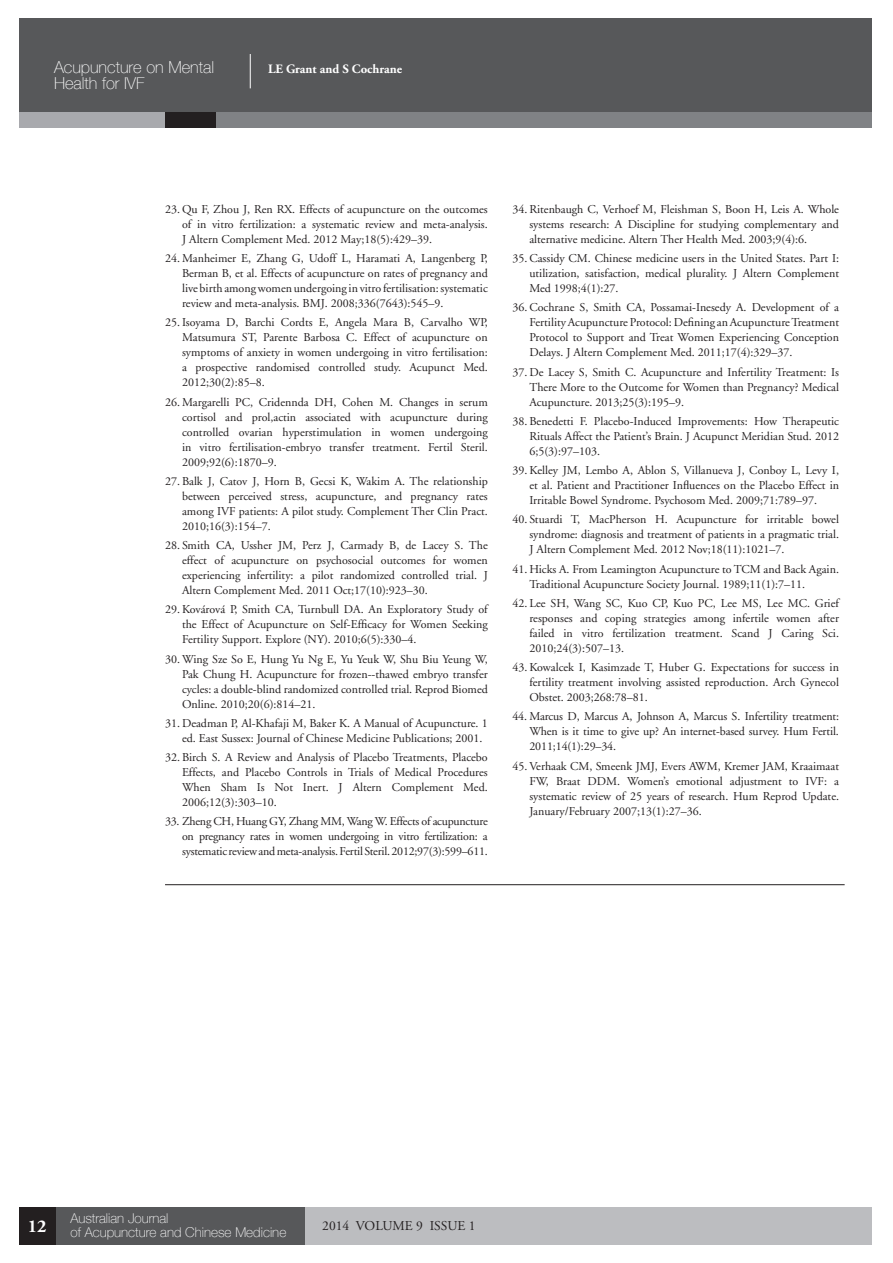
<style>
.page{position:relative;width:893px;height:1263px;background:#fff}
.page>*{position:absolute;margin:0;border:0;box-sizing:border-box;transform-origin:0 0}
.t1{font:700 18px "Adobe Garamond Pro";color:#fff}
.article_title_header{font:100 16.5px "Helvetica Neue";color:#fff}
.footer_-_title{font:100 13.5px "Helvetica Neue";color:#fff}
.footer_-_volume__iss{font:13.5px "Adobe Garamond Pro";color:#231f20}
.article_title_header-2{font:700 12.75px "Adobe Garamond Pro";color:#fff}
.article_references_b{font:12px/15px "Adobe Garamond";color:#231f20;text-align:justify}
</style>
<div class="page">
<div style="left:19px;top:18px;width:853px;height:103px;background:#57585a"></div>
<div style="left:19px;top:113px;width:852px;height:15px;background:#a8a9ad"></div>
<div style="left:165px;top:113px;width:706px;height:15px;background:#231f20"></div>
<div style="left:216px;top:113px;width:656px;height:15px;background:#808285"></div>
<div style="left:19px;top:1207px;width:853px;height:37px;background:#bcbdc0"></div>
<div style="left:55px;top:1207px;width:250px;height:37px;background:#57585a"></div>
<div style="left:19px;top:1207px;width:37px;height:37px;background:#231f20"></div>
<hr style="left:250px;top:54px;width:1px;height:34px;background:#fff">
<hr style="left:165px;top:884px;width:680px;height:1px;background:#231f20">
<p class="article_title_header" style="left:54px;top:58px;width:162px">Acupuncture on Mental</p>
<p class="article_title_header-2" style="left:268px;top:61px;width:136px">LE Grant and S Cochrane</p>
<p class="article_title_header" style="left:54px;top:74px;width:92px">Health for IVF</p>
<p class="article_references_b" style="left:182px;top:202px;width:307px;text-indent:-17px">23. Qu F, Zhou J, Ren RX. Effects of acupuncture on the outcomes of in vitro fertilization: a systematic review and meta-analysis.<br>J Altern Complement Med. 2012 May;18(5):429–39.</p>
<p class="article_references_b" style="left:182px;top:251px;width:307px;text-indent:-17px">24. Manheimer E, Zhang G, Udoff L, Haramati A, Langenberg P, Berman B, et al. Effects of acupuncture on rates of pregnancy and live birth among women undergoing in vitro fertilisation: systematic review and meta-analysis. BMJ. 2008;336(7643):545–9.</p>
<p class="article_references_b" style="left:182px;top:315px;width:307px;text-indent:-17px">25. Isoyama D, Barchi Cordts E, Angela Mara B, Carvalho WP, Matsumura ST, Parente Barbosa C. Effect of acupuncture on symptoms of anxiety in women undergoing in vitro fertilisation: a prospective randomised controlled study. Acupunct Med.<br>2012;30(2):85–8.</p>
<p class="article_references_b" style="left:182px;top:395px;width:307px;text-indent:-17px">26. Margarelli PC, Cridennda DH, Cohen M. Changes in serum cortisol and prol,actin associated with acupuncture during controlled ovarian hyperstimulation in women undergoing in vitro fertilisation-embryo transfer treatment. Fertil Steril.<br>2009;92(6):1870–9.</p>
<p class="article_references_b" style="left:182px;top:474px;width:307px;text-indent:-17px">27. Balk J, Catov J, Horn B, Gecsi K, Wakim A. The relationship between perceived stress, acupuncture, and pregnancy rates among IVF patients: A pilot study. Complement Ther Clin Pract.<br>2010;16(3):154–7.</p>
<p class="article_references_b" style="left:182px;top:538px;width:307px;text-indent:-17px">28. Smith CA, Ussher JM, Perz J, Carmady B, de Lacey S. The effect of acupuncture on psychosocial outcomes for women experiencing infertility: a pilot randomized controlled trial. J Altern Complement Med. 2011 Oct;17(10):923–30.</p>
<p class="article_references_b" style="left:182px;top:602px;width:307px;text-indent:-17px">29. Kovárová P, Smith CA, Turnbull DA. An Exploratory Study of the Effect of Acupuncture on Self-Efficacy for Women Seeking Fertility Support. Explore (NY). 2010;6(5):330–4.</p>
<p class="article_references_b" style="left:182px;top:652px;width:307px;text-indent:-17px">30. Wing Sze So E, Hung Yu Ng E, Yu Yeuk W, Shu Biu Yeung W, Pak Chung H. Acupuncture for frozen--thawed embryo transfer cycles: a double-blind randomized controlled trial. Reprod Biomed Online. 2010;20(6):814–21.</p>
<p class="article_references_b" style="left:182px;top:716px;width:307px;text-indent:-17px">31. Deadman P, Al-Khafaji M, Baker K. A Manual of Acupuncture. 1 ed. East Sussex: Journal of Chinese Medicine Publications; 2001.</p>
<p class="article_references_b" style="left:182px;top:750px;width:307px;text-indent:-17px">32. Birch S. A Review and Analysis of Placebo Treatments, Placebo Effects, and Placebo Controls in Trials of Medical Procedures When Sham Is Not Inert. J Altern Complement Med.<br>2006;12(3):303–10.</p>
<p class="article_references_b" style="left:182px;top:814px;width:307px;text-indent:-17px">33. Zheng CH, Huang GY, Zhang MM, Wang W. Effects of acupuncture on pregnancy rates in women undergoing in vitro fertilization: a systematic review and meta-analysis. Fertil Steril. 2012;97(3):599–611.</p>
<p class="article_references_b" style="left:529px;top:202px;width:311px;text-indent:-17px">34. Ritenbaugh C, Verhoef M, Fleishman S, Boon H, Leis A. Whole systems research: A Discipline for studying complementary and alternative medicine. Altern Ther Health Med. 2003;9(4):6.</p>
<p class="article_references_b" style="left:529px;top:251px;width:311px;text-indent:-17px">35. Cassidy CM. Chinese medicine users in the United States. Part I: utilization, satisfaction, medical plurality. J Altern Complement Med 1998;4(1):27.</p>
<p class="article_references_b" style="left:529px;top:300px;width:311px;text-indent:-17px">36. Cochrane S, Smith CA, Possamai-Inesedy A. Development of a Fertility Acupuncture Protocol: Defining an Acupuncture Treatment Protocol to Support and Treat Women Experiencing Conception Delays. J Altern Complement Med. 2011;17(4):329–37.</p>
<p class="article_references_b" style="left:529px;top:365px;width:311px;text-indent:-17px">37. De Lacey S, Smith C. Acupuncture and Infertility Treatment: Is There More to the Outcome for Women than Pregnancy? Medical Acupuncture. 2013;25(3):195–9.</p>
<p class="article_references_b" style="left:529px;top:414px;width:311px;text-indent:-17px">38. Benedetti F. Placebo-Induced Improvements: How Therapeutic Rituals Affect the Patient’s Brain. J Acupunct Meridian Stud. 2012<br>6;5(3):97–103.</p>
<p class="article_references_b" style="left:529px;top:463px;width:311px;text-indent:-17px">39. Kelley JM, Lembo A, Ablon S, Villanueva J, Conboy L, Levy I, et al. Patient and Practitioner Influences on the Placebo Effect in Irritable Bowel Syndrome. Psychosom Med. 2009;71:789–97.</p>
<p class="article_references_b" style="left:529px;top:512px;width:311px;text-indent:-17px">40. Stuardi T, MacPherson H. Acupuncture for irritable bowel syndrome: diagnosis and treatment of patients in a pragmatic trial.<br>J Altern Complement Med. 2012 Nov;18(11):1021–7.</p>
<p class="article_references_b" style="left:529px;top:562px;width:311px;text-indent:-17px">41. Hicks A. From Leamington Acupuncture to TCM and Back Again.<br>Traditional Acupuncture Society Journal. 1989;11(1):7–11.</p>
<p class="article_references_b" style="left:529px;top:596px;width:311px;text-indent:-17px">42. Lee SH, Wang SC, Kuo CP, Kuo PC, Lee MS, Lee MC. Grief responses and coping strategies among infertile women after failed in vitro fertilization treatment. Scand J Caring Sci.<br>2010;24(3):507–13.</p>
<p class="article_references_b" style="left:529px;top:660px;width:311px;text-indent:-17px">43. Kowalcek I, Kasimzade T, Huber G. Expectations for success in fertility treatment involving assisted reproduction. Arch Gynecol Obstet. 2003;268:78–81.</p>
<p class="article_references_b" style="left:529px;top:709px;width:311px;text-indent:-17px">44. Marcus D, Marcus A, Johnson A, Marcus S. Infertility treatment:<br>When is it time to give up? An internet-based survey. Hum Fertil.<br>2011;14(1):29–34.</p>
<p class="article_references_b" style="left:529px;top:759px;width:311px;text-indent:-17px">45. Verhaak CM, Smeenk JMJ, Evers AWM, Kremer JAM, Kraaimaat FW, Braat DDM. Women’s emotional adjustment to IVF: a systematic review of 25 years of research. Hum Reprod Update.<br>January/February 2007;13(1):27–36.</p>
<p class="t1" style="left:28px;top:1216px;width:20px">12</p>
<p class="footer_-_title" style="left:70px;top:1211px;width:100px">Australian Journal</p>
<p class="footer_-_title" style="left:70px;top:1224px;width:217px">of Acupuncture and Chinese Medicine</p>
<p class="footer_-_volume__iss" style="left:322px;top:1217px;width:155px">2014 VOLUME 9 ISSUE 1</p>
</div>
